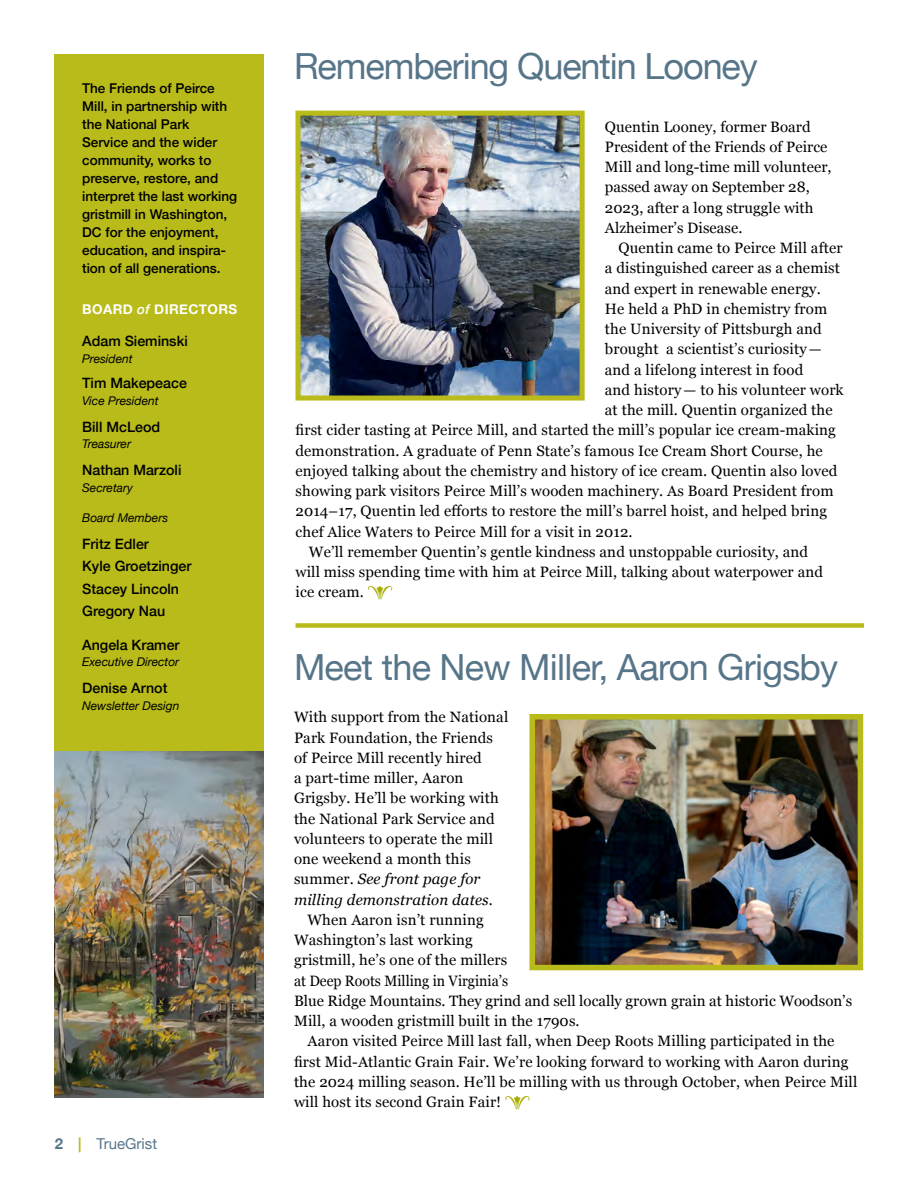
<style>
.page{position:relative;width:918px;height:1188px;background:#fff}
.page>*{position:absolute;margin:0;border:0;box-sizing:border-box;transform-origin:0 0}
.t1{font:36px "Helvetica Neue";letter-spacing:-.03em;color:#577589}
.t2{font:15px/20.2px "Georgia";letter-spacing:.01em;color:#000}
.t3{font:15px "Helvetica Neue";color:#577589}
.t4{font:500 14.25px/22.5px "Helvetica Neue";color:#000}
.t5{font:500 13.5px/18px "Helvetica Neue";color:#000}
.t6{font:700 13.5px "Helvetica Neue";letter-spacing:.03em;color:#fff}
.t7{font:italic 12px "Helvetica Neue";color:#000}
.s1{font-weight:500;font-style:italic}
.s2{font-weight:700}
.s3{font-weight:700;color:#b8bb19}
.s4{font-style:italic}
</style>
<div class="page">
<div style="left:54px;top:54px;width:209px;height:724px;background:#b8bb19"></div>
<img style="left:54px;top:752px;width:209px;height:346px">
<img style="left:301px;top:117px;width:278px;height:278px">
<div style="left:295px;top:111px;width:290px;height:290px;border:5px solid #b8bb19"></div>
<div style="left:296px;top:623px;width:568px;height:5px;background:#b8bb19"></div>
<img style="left:537px;top:721px;width:319px;height:242px">
<div style="left:530px;top:714px;width:333px;height:256px;border:6px solid #b8bb19"></div>
<p class="t5" style="left:82px;top:78px;width:157px">The Friends of Peirce<br>Mill, in partnership with the National Park<br>Service and the wider community, works to preserve, restore, and interpret the last working gristmill in Washington,<br>DC for the enjoyment, education, and inspira&shy;tion of all generations.</p>
<p class="t6" style="left:82px;top:298px;width:157px">BOARD <span class="s1">of</span> DIRECTORS</p>
<p class="t4" style="left:82px;top:329px;width:107px">Adam Sieminski</p>
<p class="t7" style="left:82px;top:350px;width:52px">President</p>
<p class="t4" style="left:82px;top:371px;width:106px">Tim Makepeace</p>
<p class="t7" style="left:82px;top:392px;width:78px">Vice President</p>
<p class="t4" style="left:82px;top:414px;width:80px">Bill McLeod</p>
<p class="t7" style="left:82px;top:435px;width:50px">Treasurer</p>
<p class="t4" style="left:82px;top:458px;width:101px">Nathan Marzoli</p>
<p class="t7" style="left:82px;top:479px;width:52px">Secretary</p>
<p class="t7" style="left:82px;top:509px;width:88px">Board Members</p>
<p class="t4" style="left:82px;top:531px;width:111px">Fritz Edler<br>Kyle Groetzinger<br>Stacey Lincoln<br>Gregory Nau</p>
<p class="t4" style="left:82px;top:632px;width:99px">Angela Kramer</p>
<p class="t7" style="left:82px;top:653px;width:99px">Executive Director</p>
<p class="t4" style="left:82px;top:676px;width:87px">Denise Arnot</p>
<p class="t7" style="left:82px;top:697px;width:99px">Newsletter Design</p>
<p class="t3" style="left:55px;top:1133px;width:104px"><span class="s2">2</span> <span class="s3">|</span> TrueGrist</p>
<h1 class="t1" style="left:294px;top:40px;width:465px">Remembering Quentin Looney</h1>
<p class="t2" style="left:605px;top:116px;width:228px">Quentin Looney, former Board<br>President of the Friends of Peirce<br>Mill and long-time mill volunteer, passed away on September 28,<br>2023, after a long struggle with<br>Alzheimer’s Disease.</p>
<p class="t2" style="left:618px;top:237px;width:226px">Quentin came to Peirce Mill after</p>
<p class="t2" style="left:605px;top:258px;width:237px">a distinguished career as a chemist</p>
<p class="t2" style="left:605px;top:278px;width:217px">and expert in renewable energy.</p>
<p class="t2" style="left:605px;top:298px;width:224px">He held a PhD in chemistry from</p>
<p class="t2" style="left:605px;top:318px;width:219px">the University of Pittsburgh and</p>
<p class="t2" style="left:605px;top:339px;width:218px">brought a scientist’s curiosity —</p>
<p class="t2" style="left:605px;top:359px;width:200px">and a lifelong interest in food</p>
<p class="t2" style="left:605px;top:379px;width:240px">and history — to his volunteer work</p>
<p class="t2" style="left:605px;top:399px;width:229px">at the mill. Quentin organized the</p>
<p class="t2" style="left:295px;top:420px;width:542px">first cider tasting at Peirce Mill, and started the mill’s popular ice cream-making</p>
<p class="t2" style="left:295px;top:440px;width:529px">demonstration. A graduate of Penn State’s famous Ice Cream Short Course, he</p>
<p class="t2" style="left:295px;top:460px;width:543px">enjoyed talking about the chemistry and history of ice cream. Quentin also loved</p>
<p class="t2" style="left:295px;top:480px;width:540px">showing park visitors Peirce Mill’s wooden machinery. As Board President from</p>
<p class="t2" style="left:295px;top:501px;width:533px">2014–17, Quentin led efforts to restore the mill’s barrel hoist, and helped bring</p>
<p class="t2" style="left:295px;top:521px;width:339px">chef Alice Waters to Peirce Mill for a visit in 2012.</p>
<p class="t2" style="left:309px;top:541px;width:501px">We’ll remember Quentin’s gentle kindness and unstoppable curiosity, and</p>
<p class="t2" style="left:295px;top:561px;width:529px">will miss spending time with him at Peirce Mill, talking about waterpower and</p>
<p class="t2" style="left:295px;top:582px;width:70px">ice cream.</p>
<h1 class="t1" style="left:294px;top:641px;width:546px">Meet the New Miller, Aaron Grigsby</h1>
<p class="t2" style="left:294px;top:706px;width:216px">With support from the National<br>Park Foundation, the Friends of Peirce Mill recently hired<br>a part-time miller, Aaron<br>Grigsby. He’ll be working with the National Park Service and volunteers to operate the mill one weekend a month this summer. <span class="s4">See front page for milling demonstration dates.</span></p>
<p class="t2" style="left:294px;top:909px;width:560px;text-indent:14px">When Aaron isn’t running<br>Washington’s last working<br>gristmill, he’s one of the millers<br>at Deep Roots Milling in Virginia’s<br>Blue Ridge Mountains. They grind and sell locally grown grain at historic Woodson’s Mill, a wooden gristmill built in the 1790s.</p>
<p class="t2" style="left:294px;top:1030px;width:565px;text-indent:14px">Aaron visited Peirce Mill last fall, when Deep Roots Milling participated in the first Mid-Atlantic Grain Fair. We’re looking forward to working with Aaron during the 2024 milling season. He’ll be milling with us through October, when Peirce Mill will host its second Grain Fair!</p>
</div>
